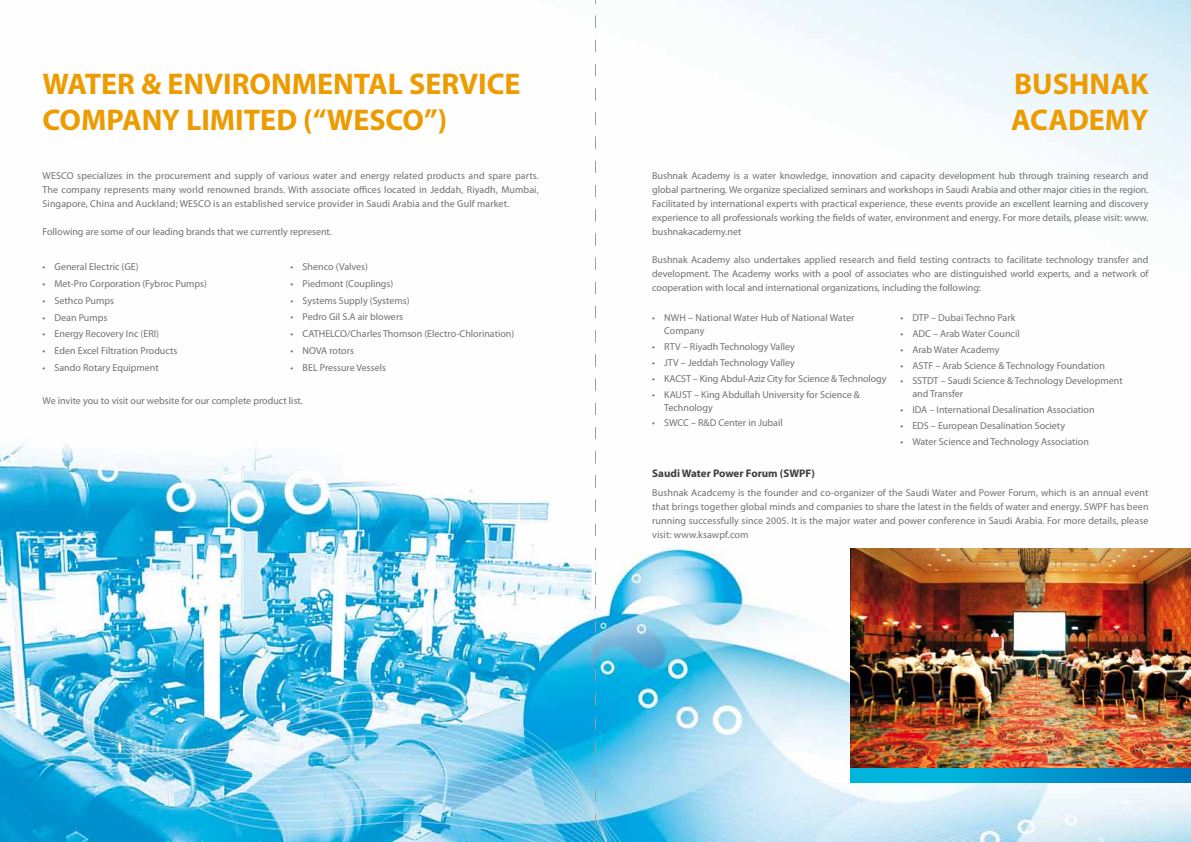
<style>
.page{position:relative;width:1191px;height:842px;background:#fff}
.page>*{position:absolute;margin:0;border:0;box-sizing:border-box;transform-origin:0 0}
.t1{font:700 30px/36px "Myriad Pro";color:#ec9c00}
.t2{font:700 11px "Myriad Pro";color:#3e3d40}
.t3{font:10px/14px "Myriad Pro";color:#707172;text-align:justify}
</style>
<div class="page">
<img style="left:0;top:0;width:1191px;height:842px">
<img style="left:850px;top:548px;width:341px;height:221px">
<svg style="left:595px;top:0;width:1px;height:842px"></svg>
<svg style="left:850px;top:769px;width:341px;height:13px;background:#009bd0"></svg>
<h1 class="t1" style="left:43px;top:65px;width:479px">WATER &amp; ENVIRONMENTAL SERVICE<br>COMPANY LIMITED (“WESCO”)</h1>
<h1 class="t1" style="left:1011px;top:65px;width:139px">BUSHNAK<br>ACADEMY</h1>
<p class="t3" style="left:43px;top:168px;width:498px">WESCO specializes in the procurement and supply of various water and energy related products and spare parts.<br>The company represents many world renowned brands. With associate offices located in Jeddah, Riyadh, Mumbai, Singapore, China and Auckland; WESCO is an established service provider in Saudi Arabia and the Gulf market.</p>
<p class="t3" style="left:43px;top:224px;width:291px">Following are some of our leading brands that we currently represent.</p>
<p class="t3" style="left:43px;top:259px;width:97px">• General Electric (GE)</p>
<p class="t3" style="left:43px;top:276px;width:166px">• Met-Pro Corporation (Fybroc Pumps)</p>
<p class="t3" style="left:43px;top:293px;width:73px">• Sethco Pumps</p>
<p class="t3" style="left:43px;top:310px;width:66px">• Dean Pumps</p>
<p class="t3" style="left:43px;top:327px;width:118px">• Energy Recovery Inc (ERI)</p>
<p class="t3" style="left:43px;top:344px;width:136px">• Eden Excel Filtration Products</p>
<p class="t3" style="left:43px;top:360px;width:118px">• Sando Rotary Equipment</p>
<p class="t3" style="left:291px;top:259px;width:79px">• Shenco (Valves)</p>
<p class="t3" style="left:291px;top:276px;width:104px">• Piedmont (Couplings)</p>
<p class="t3" style="left:291px;top:293px;width:120px">• Systems Supply (Systems)</p>
<p class="t3" style="left:291px;top:310px;width:114px">• Pedro Gil S.A air blowers</p>
<p class="t3" style="left:291px;top:327px;width:225px">• CATHELCO/Charles Thomson (Electro-Chlorination)</p>
<p class="t3" style="left:291px;top:344px;width:65px">• NOVA rotors</p>
<p class="t3" style="left:291px;top:360px;width:97px">• BEL Pressure Vessels</p>
<p class="t3" style="left:43px;top:394px;width:262px">We invite you to visit our website for our complete product list.</p>
<p class="t3" style="left:652px;top:168px;width:498px">Bushnak Academy is a water knowledge, innovation and capacity development hub through training research and global partnering. We organize specialized seminars and workshops in Saudi Arabia and other major cities in the region.<br>Facilitated by international experts with practical experience, these events provide an excellent learning and discovery experience to all professionals working the fields of water, environment and energy. For more details, please visit: www. bushnakacademy.net</p>
<p class="t3" style="left:652px;top:252px;width:498px">Bushnak Academy also undertakes applied research and field testing contracts to facilitate technology transfer and development. The Academy works with a pool of associates who are distinguished world experts, and a network of cooperation with local and international organizations, including the following:</p>
<p class="t3" style="left:664px;top:311px;width:192px;line-height:13px;text-indent:-12px">• NWH – National Water Hub of National Water<br>Company</p>
<p class="t3" style="left:652px;top:339px;width:144px">• RTV – Riyadh Technology Valley</p>
<p class="t3" style="left:652px;top:355px;width:144px">• JTV – Jeddah Technology Valley</p>
<p class="t3" style="left:652px;top:371px;width:236px">• KACST – King Abdul-Aziz City for Science &amp; Technology</p>
<p class="t3" style="left:664px;top:387px;width:197px;line-height:13px;text-indent:-12px">• KAUST – King Abdullah University for Science &amp;<br>Technology</p>
<p class="t3" style="left:652px;top:416px;width:132px">• SWCC – R&amp;D Center in Jubail</p>
<p class="t3" style="left:900px;top:311px;width:117px">• DTP – Dubai Techno Park</p>
<p class="t3" style="left:900px;top:326px;width:121px">• ADC – Arab Water Council</p>
<p class="t3" style="left:900px;top:342px;width:101px">• Arab Water Academy</p>
<p class="t3" style="left:900px;top:358px;width:206px">• ASTF – Arab Science &amp; Technology Foundation</p>
<p class="t3" style="left:912px;top:374px;width:212px;line-height:13px;text-indent:-12px">• SSTDT – Saudi Science &amp; Technology Development and Transfer</p>
<p class="t3" style="left:900px;top:403px;width:196px">• IDA – International Desalination Association</p>
<p class="t3" style="left:900px;top:419px;width:166px">• EDS – European Desalination Society</p>
<p class="t3" style="left:900px;top:434px;width:190px">• Water Science and Technology Association</p>
<p class="t2" style="left:652px;top:466px;width:164px">Saudi Water Power Forum (SWPF)</p>
<p class="t3" style="left:652px;top:486px;width:498px">Bushnak Acadcemy is the founder and co-organizer of the Saudi Water and Power Forum, which is an annual event that brings together global minds and companies to share the latest in the fields of water and energy. SWPF has been running successfully since 2005. It is the major water and power conference in Saudi Arabia. For more details, please visit: www.ksawpf.com</p>
</div>
